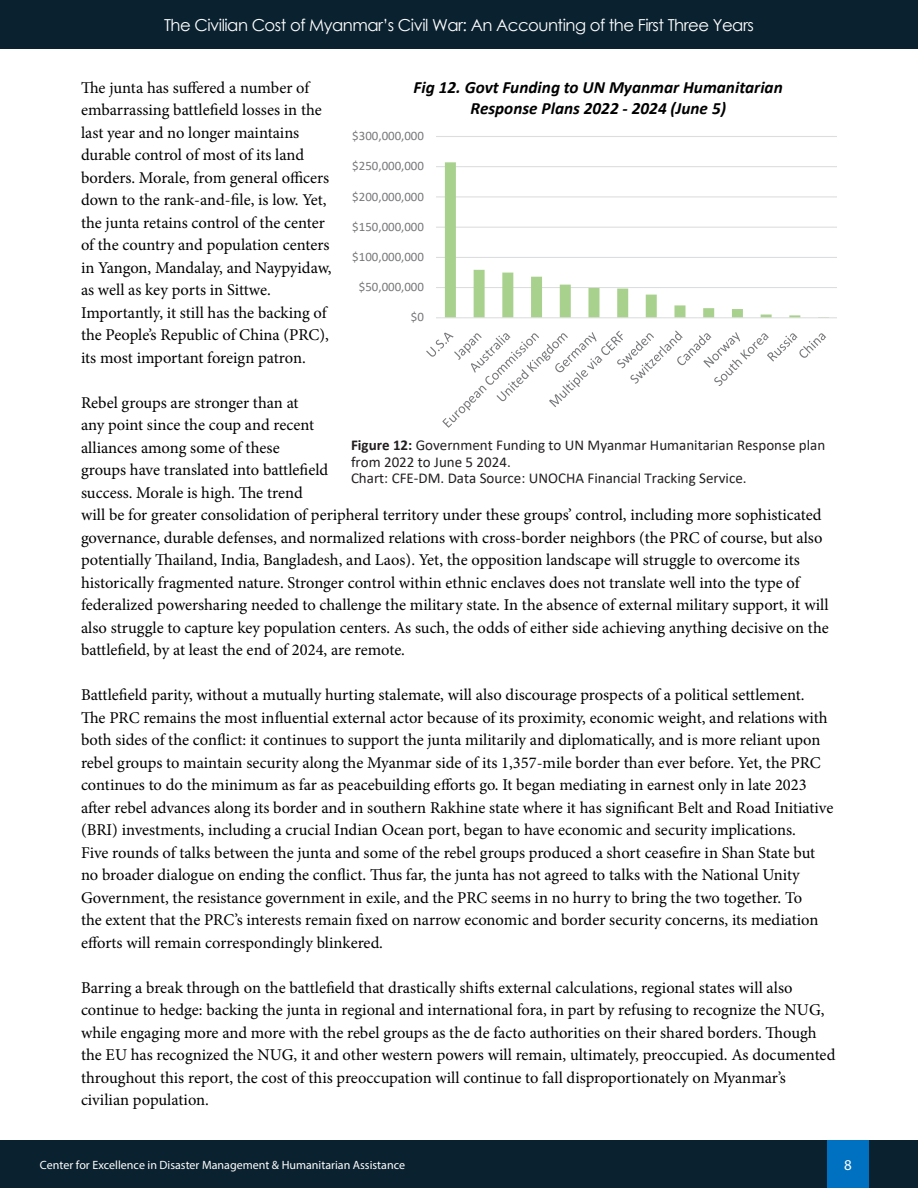
<style>
.page{position:relative;width:918px;height:1188px;background:#fff}
.page>*{position:absolute;margin:0;border:0;box-sizing:border-box;transform-origin:0 0}
.t1{font:italic 700 17.25px/21px "Calibri";color:#000;text-align:center}
.Main_Paragraph{font:16.5px/22.5px "Minion Pro";color:#000}
.t2{font:16.5px "Century Gothic";letter-spacing:-.03em;color:#fff}
.Caption_-_NO_TOC{font:15px/16.5px "Calibri";color:#231f20}
.t3{font:15px "Myriad Pro";color:#fff}
.t4{font:12.9px "Calibri";color:#77787b}
.t5{font:12px "Myriad Pro";color:#fff}
.s1{font-weight:700}
</style>
<div class="page">
<div style="left:0;top:1140px;width:918px;height:48px;background:#0a212f"></div>
<div style="left:827px;top:1140px;width:41px;height:48px;background:#0070c0"></div>
<div style="left:0;top:0;width:918px;height:49px;background:#0a212f"></div>
<hr style="left:436px;top:287px;width:401px;height:1px;background:#dcddde">
<hr style="left:436px;top:257px;width:401px;height:1px;background:#dcddde">
<hr style="left:436px;top:227px;width:401px;height:1px;background:#dcddde">
<hr style="left:436px;top:196px;width:401px;height:1px;background:#dcddde">
<hr style="left:436px;top:166px;width:401px;height:1px;background:#dcddde">
<hr style="left:436px;top:136px;width:401px;height:1px;background:#dcddde">
<svg style="left:445px;top:162px;width:384px;height:155px"></svg>
<hr style="left:436px;top:317px;width:401px;height:1px;background:#dcddde">
<svg style="left:426px;top:331px;width:400px;height:97px"></svg>
<p class="t2" style="left:164px;top:13px;width:591px">The Civilian Cost of Myanmar’s Civil War: An Accounting of the First Three Years</p>
<p class="Main_Paragraph" style="left:81px;top:77px;width:252px">The junta has suffered a number of embarrassing battlefield losses in the last year and no longer maintains durable control of most of its land borders. Morale, from general officers down to the rank-and-file, is low. Yet, the junta retains control of the center of the country and population centers in Yangon, Mandalay, and Naypyidaw, as well as key ports in Sittwe.<br>Importantly, it still has the backing of the People’s Republic of China (PRC), its most important foreign patron.</p>
<p class="Main_Paragraph" style="left:81px;top:392px;width:749px">Rebel groups are stronger than at<br>any point since the coup and recent<br>alliances among some of these<br>groups have translated into battlefield<br>success. Morale is high. The trend<br>will be for greater consolidation of peripheral territory under these groups’ control, including more sophisticated governance, durable defenses, and normalized relations with cross-border neighbors (the PRC of course, but also potentially Thailand, India, Bangladesh, and Laos). Yet, the opposition landscape will struggle to overcome its historically fragmented nature. Stronger control within ethnic enclaves does not translate well into the type of federalized powersharing needed to challenge the military state. In the absence of external military support, it will also struggle to capture key population centers. As such, the odds of either side achieving anything decisive on the battlefield, by at least the end of 2024, are remote.</p>
<p class="Main_Paragraph" style="left:81px;top:684px;width:754px">Battlefield parity, without a mutually hurting stalemate, will also discourage prospects of a political settlement.<br>The PRC remains the most influential external actor because of its proximity, economic weight, and relations with both sides of the conflict: it continues to support the junta militarily and diplomatically, and is more reliant upon rebel groups to maintain security along the Myanmar side of its 1,357-mile border than ever before. Yet, the PRC continues to do the minimum as far as peacebuilding efforts go. It began mediating in earnest only in late 2023 after rebel advances along its border and in southern Rakhine state where it has significant Belt and Road Initiative (BRI) investments, including a crucial Indian Ocean port, began to have economic and security implications.</p>
<p class="Main_Paragraph" style="left:81px;top:842px;width:739px">Five rounds of talks between the junta and some of the rebel groups produced a short ceasefire in Shan State but no broader dialogue on ending the conflict. Thus far, the junta has not agreed to talks with the National Unity Government, the resistance government in exile, and the PRC seems in no hurry to bring the two together. To the extent that the PRC’s interests remain fixed on narrow economic and border security concerns, its mediation efforts will remain correspondingly blinkered.</p>
<p class="Main_Paragraph" style="left:81px;top:977px;width:756px">Barring a break through on the battlefield that drastically shifts external calculations, regional states will also continue to hedge: backing the junta in regional and international fora, in part by refusing to recognize the NUG, while engaging more and more with the rebel groups as the de facto authorities on their shared borders. Though the EU has recognized the NUG, it and other western powers will remain, ultimately, preoccupied. As documented throughout this report, the cost of this preoccupation will continue to fall disproportionately on Myanmar’s civilian population.</p>
<p class="t1" style="left:414px;top:76px;width:371px">Fig 12. Govt Funding to UN Myanmar Humanitarian<br>Response Plans 2022 - 2024 (June 5)</p>
<p class="t4" style="left:352px;top:127px;width:73px">$300,000,000</p>
<p class="t4" style="left:352px;top:157px;width:73px">$250,000,000</p>
<p class="t4" style="left:352px;top:187px;width:73px">$200,000,000</p>
<p class="t4" style="left:352px;top:218px;width:73px">$150,000,000</p>
<p class="t4" style="left:352px;top:248px;width:73px">$100,000,000</p>
<p class="t4" style="left:359px;top:278px;width:67px">$50,000,000</p>
<p class="t4" style="left:411px;top:308px;width:15px">$0</p>
<p class="Caption_-_NO_TOC" style="left:351px;top:437px;width:476px"><span class="s1">Figure 12:</span> Government Funding to UN Myanmar Humanitarian Response plan from 2022 to June 5 2024.</p>
<p class="Caption_-_NO_TOC" style="left:351px;top:470px;width:397px">Chart: CFE-DM. Data Source: UNOCHA Financial Tracking Service.</p>
<p class="t5" style="left:40px;top:1158px;width:367px">Center for Excellence in Disaster Management &amp; Humanitarian Assistance</p>
<p class="t3" style="left:844px;top:1156px;width:9px">8</p>
</div>
